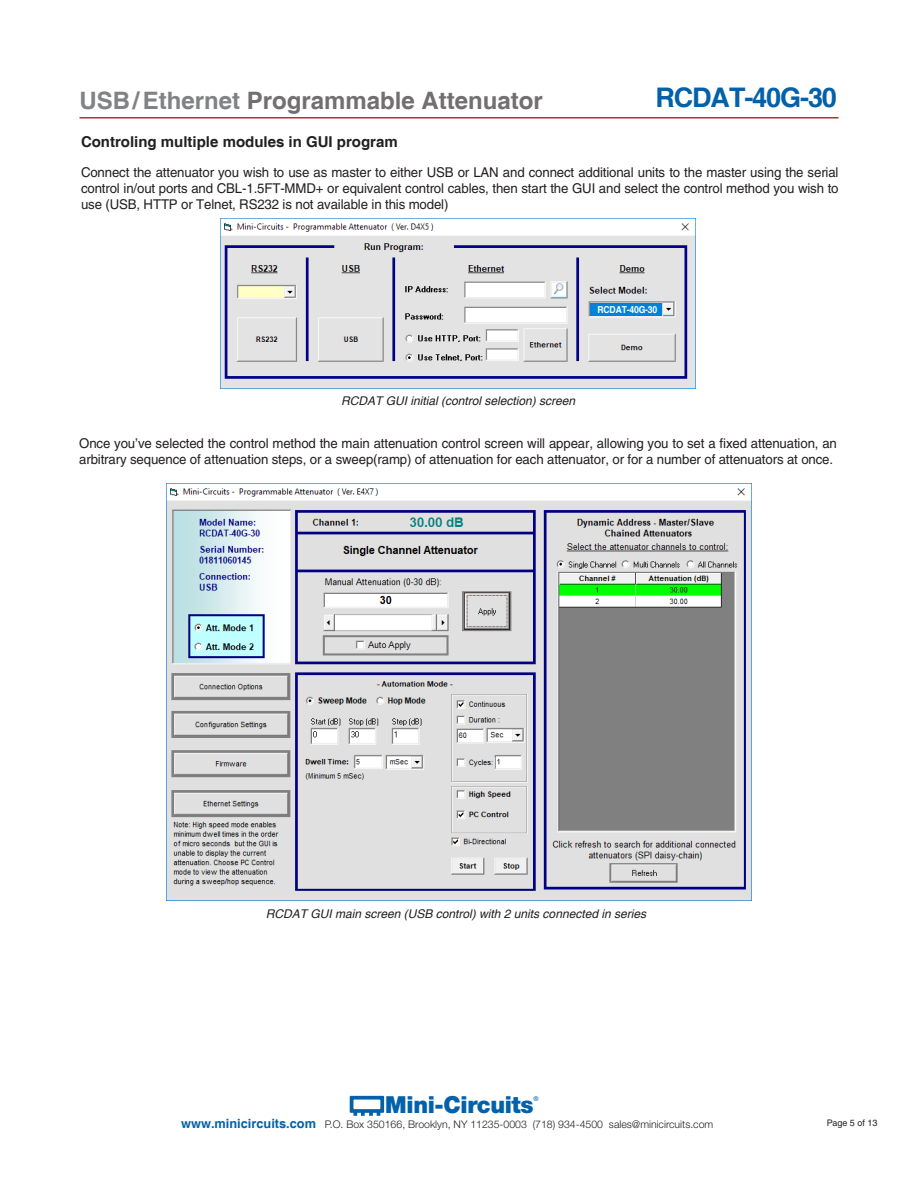
<style>
.page{position:relative;width:918px;height:1188px;background:#fff}
.page>*{position:absolute;margin:0;border:0;box-sizing:border-box;transform-origin:0 0}
.t1{font:700 27px "Helvetica";letter-spacing:-.04em;color:#0261aa}
.t2{font:700 24px "Helvetica";color:#736f71}
.t3{font:900 23.55px "Helvetica Neue";letter-spacing:-.015em;color:#0261aa}
.SECTIONS-HEAD{font:700 15px "Helvetica";color:#231f20}
.FEAT___APPL{font:13.5px/16.2px "Helvetica";letter-spacing:-.01em;color:#231f20;text-align:justify}
.SECTIONS-HEAD-2{font:italic 12px "Helvetica";color:#231f20}
.t4{font:300 10.5px "Helvetica Neue";color:#231f20}
.t5{font:700 9.6px "Helvetica";letter-spacing:-.025em;color:#fff;scale:.9 1}
.t6{font:9px "Helvetica";color:#231f20}
.t7{font:500 6.6px "Helvetica Neue";color:#0261aa}
.s1{color:#808285}
.s2{font-family:"Helvetica";font-weight:700;font-size:12.75px;color:#0261aa}
</style>
<div class="page">
<svg style="left:350px;top:1096px;width:34px;height:20px"></svg>
<hr style="left:80px;top:117px;width:758px;height:1px;background:#d1232a">
<img style="left:220px;top:219px;width:476px;height:169px">
<div style="left:590px;top:303px;width:72px;height:13px;background:#0082db"></div>
<img style="left:166px;top:484px;width:586px;height:417px">
<h2 class="t2" style="left:80px;top:85px;width:465px"><span class="s1">USB/Ethernet</span> Programmable Attenuator</h2>
<h1 class="t1" style="left:655px;top:81px;width:183px">RCDAT-40G-30</h1>
<p class="SECTIONS-HEAD" style="left:81px;top:133px;width:318px">Controling multiple modules in GUI program</p>
<p class="FEAT___APPL" style="left:81px;top:164px;width:759px">Connect the attenuator you wish to use as master to either USB or LAN and connect additional units to the master using the serial control in/out ports and CBL-1.5FT-MMD+ or equivalent control cables, then start the GUI and select the control method you wish to use (USB, HTTP or Telnet, RS232 is not available in this model)</p>
<p class="t5" style="left:598px;top:304px;width:68px">RCDAT-40G-30</p>
<p class="SECTIONS-HEAD-2" style="left:341px;top:394px;width:236px">RCDAT GUI initial (control selection) screen</p>
<p class="FEAT___APPL" style="left:79px;top:435px;width:759px">Once you’ve selected the control method the main attenuation control screen will appear, allowing you to set a fixed attenuation, an arbitrary sequence of attenuation steps, or a sweep(ramp) of attenuation for each attenuator, or for a number of attenuators at once.</p>
<p class="SECTIONS-HEAD-2" style="left:266px;top:907px;width:382px">RCDAT GUI main screen (USB control) with 2 units connected in series</p>
<h3 class="t3" style="left:385px;top:1090px;width:150px">Mini-Circuits</h3>
<p class="t7" style="left:533px;top:1094px;width:7px">®</p>
<p class="t4" style="left:181px;top:1118px;width:534px"><span class="s2">www.minicircuits.com</span> P.O. Box 350166, Brooklyn, NY 11235-0003 (718) 934-4500 sales@minicircuits.com</p>
<p class="t6" style="left:827px;top:1117px;width:52px">Page 5 of 13</p>
</div>
